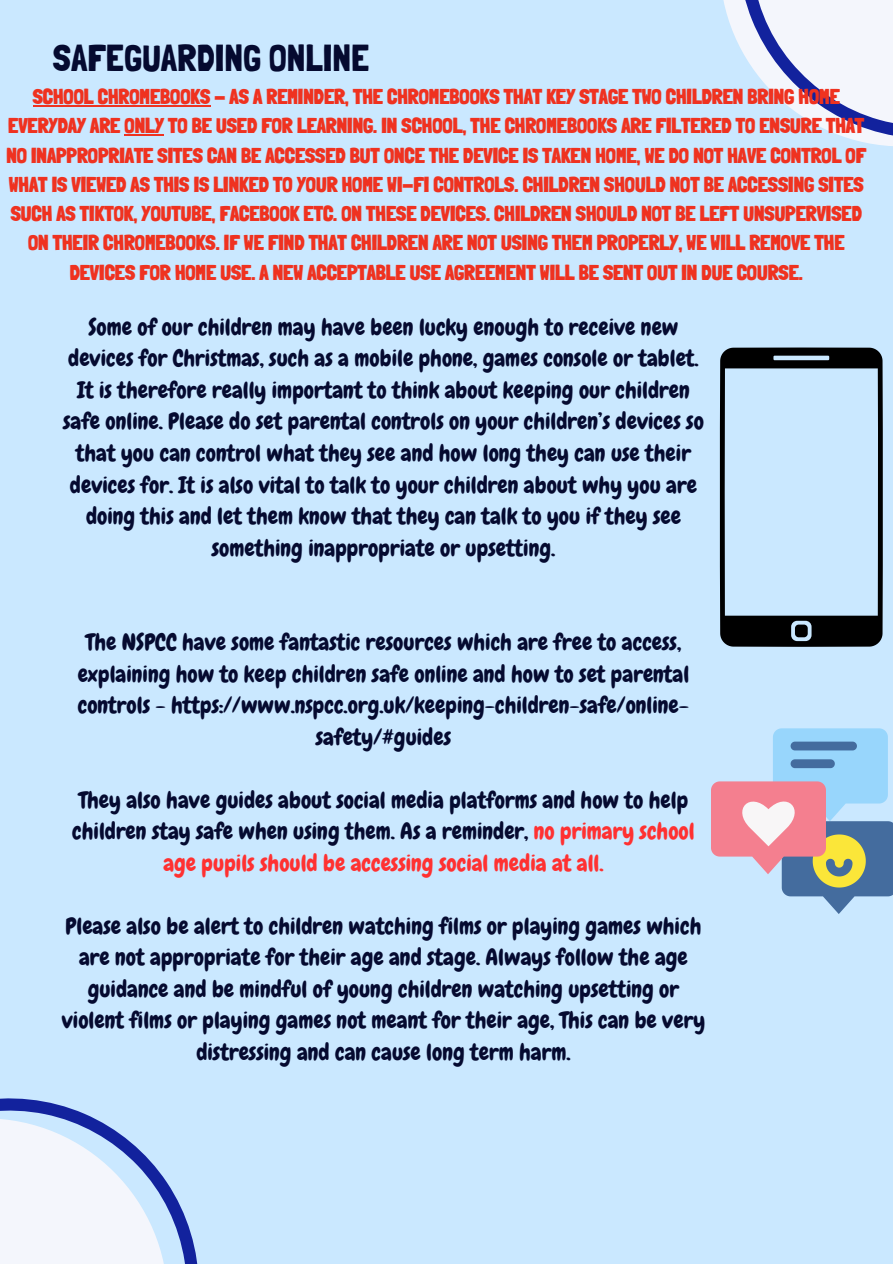
<style>
.page{position:relative;width:893px;height:1264px;background:#fff}
.page>*{position:absolute;margin:0;border:0;box-sizing:border-box;transform-origin:0 0}
.t1{font:37.5px "Londrina Solid";color:#050a30}
.t2{font:22.95px/31.5px "Chewy";color:#050a30;text-align:center}
.t3{font:900 21px/29.2px "Londrina Solid";color:#ef3220;text-align:center}
.s1{color:#ff3131}
</style>
<div class="page">
<div style="left:0;top:0;width:892px;height:1263px;background:#cae8ff"></div>
<svg style="left:723px;top:0;width:169px;height:146px"></svg>
<svg style="left:0;top:1098px;width:197px;height:165px"></svg>
<svg style="left:719px;top:347px;width:163px;height:300px"></svg>
<svg style="left:711px;top:728px;width:181px;height:186px"></svg>
<hr style="left:33px;top:105px;width:177px;height:1px;background:#ef3220">
<hr style="left:125px;top:134px;width:39px;height:2px;background:#ef3220">
<p class="t1" style="left:53px;top:35px;width:318px">SAFEGUARDING ONLINE</p>
<p class="t3" style="left:6px;top:82px;width:861px">SCHOOL CHROMEBOOKS - AS A REMINDER, THE CHROMEBOOKS THAT KEY STAGE TWO CHILDREN BRING HOME EVERYDAY ARE ONLY TO BE USED FOR LEARNING. IN SCHOOL, THE CHROMEBOOKS ARE FILTERED TO ENSURE THAT NO INAPPROPRIATE SITES CAN BE ACCESSED BUT ONCE THE DEVICE IS TAKEN HOME, WE DO NOT HAVE CONTROL OF WHAT IS VIEWED AS THIS IS LINKED TO YOUR HOME WI-FI CONTROLS. CHILDREN SHOULD NOT BE ACCESSING SITES SUCH AS TIKTOK, YOUTUBE, FACEBOOK ETC. ON THESE DEVICES. CHILDREN SHOULD NOT BE LEFT UNSUPERVISED ON THEIR CHROMEBOOKS. IF WE FIND THAT CHILDREN ARE NOT USING THEM PROPERLY, WE WILL REMOVE THE DEVICES FOR HOME USE. A NEW ACCEPTABLE USE AGREEMENT WILL BE SENT OUT IN DUE COURSE.</p>
<p class="t2" style="left:63px;top:311px;width:642px">Some of our children may have been lucky enough to receive new devices for Christmas, such as a mobile phone, games console or tablet.<br>It is therefore really important to think about keeping our children safe online. Please do set parental controls on your children’s devices so that you can control what they see and how long they can use their devices for. It is also vital to talk to your children about why you are doing this and let them know that they can talk to you if they see something inappropriate or upsetting.</p>
<p class="t2" style="left:78px;top:626px;width:613px">The NSPCC have some fantastic resources which are free to access, explaining how to keep children safe online and how to set parental controls - https://www.nspcc.org.uk/keeping-children-safe/online&shy;safety/#guides</p>
<p class="t2" style="left:72px;top:784px;width:624px">They also have guides about social media platforms and how to help children stay safe when using them. As a reminder, <span class="s1">no primary school age pupils should be accessing social media at all.</span></p>
<p class="t2" style="left:62px;top:910px;width:645px">Please also be alert to children watching films or playing games which are not appropriate for their age and stage. Always follow the age guidance and be mindful of young children watching upsetting or violent films or playing games not meant for their age, This can be very distressing and can cause long term harm.</p>
</div>
